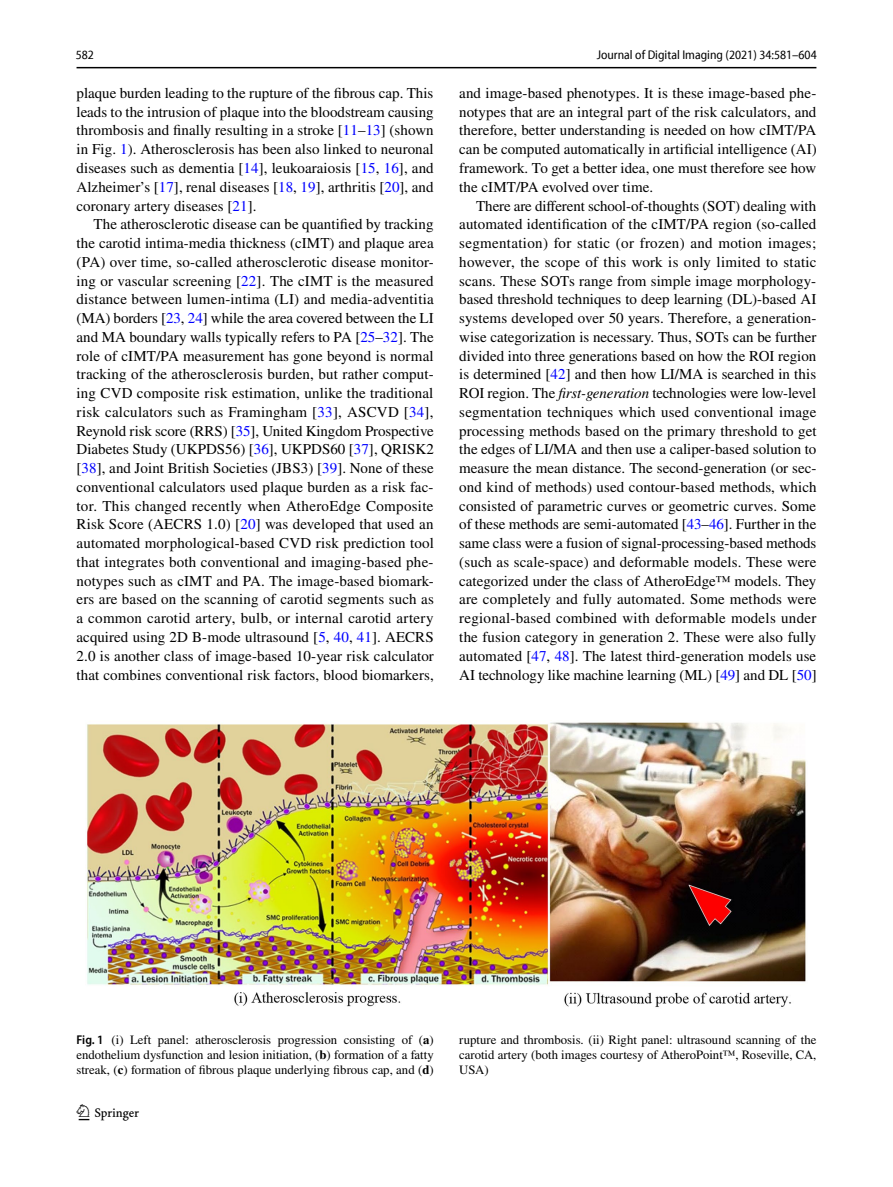
<style>
.page{position:relative;width:893px;height:1187px;background:#fff}
.page>*{position:absolute;margin:0;border:0;box-sizing:border-box;transform-origin:0 0}
.t1{font:22.5px "Springnew Regular 2";color:#000}
.t2{font:15px/18.8px "STIX";letter-spacing:.005em;color:#000;text-align:justify}
.t3{font:12.75px/15px "STIX";color:#000;text-align:justify}
.t4{font:semi-condensed 12.75px "Myriad Pro Unic";color:#000}
.s1{color:#00f}
.s2{font-style:italic}
.s3{font-family:"Myriad Pro";font-weight:600;font-stretch:semi-condensed}
.s4{font-weight:700}
</style>
<div class="page">
<hr style="left:77px;top:67px;width:739px;height:1px;background:#000">
<img style="left:87px;top:722px;width:719px;height:285px">
<p class="t4" style="left:76px;top:50px;width:20px">582</p>
<p class="t4" style="left:597px;top:50px;width:221px">Journal of Digital Imaging (2021) 34:581–604</p>
<p class="t2" style="left:77px;top:84px;width:359px">plaque burden leading to the rupture of the fibrous cap. This leads to the intrusion of plaque into the bloodstream causing thrombosis and finally resulting in a stroke [<span class="s1">11</span>–<span class="s1">13</span>] (shown in Fig. <span class="s1">1</span>). Atherosclerosis has been also linked to neuronal diseases such as dementia [<span class="s1">14</span>], leukoaraiosis [<span class="s1">15</span>, <span class="s1">16</span>], and Alzheimer’s [<span class="s1">17</span>], renal diseases [<span class="s1">18</span>, <span class="s1">19</span>], arthritis [<span class="s1">20</span>], and coronary artery diseases [<span class="s1">21</span>].</p>
<p class="t2" style="left:77px;top:216px;width:359px;text-indent:17px">The atherosclerotic disease can be quantified by tracking the carotid intima-media thickness (cIMT) and plaque area (PA) over time, so-called atherosclerotic disease monitor&shy;ing or vascular screening [<span class="s1">22</span>]. The cIMT is the measured distance between lumen-intima (LI) and media-adventitia (MA) borders [<span class="s1">23</span>, <span class="s1">24</span>] while the area covered between the LI and MA boundary walls typically refers to PA [<span class="s1">25</span>–<span class="s1">32</span>]. The role of cIMT/PA measurement has gone beyond is normal tracking of the atherosclerosis burden, but rather comput&shy;ing CVD composite risk estimation, unlike the traditional risk calculators such as Framingham [<span class="s1">33</span>], ASCVD [<span class="s1">34</span>], Reynold risk score (RRS) [<span class="s1">35</span>], United Kingdom Prospective Diabetes Study (UKPDS56) [<span class="s1">36</span>], UKPDS60 [<span class="s1">37</span>], QRISK2 [<span class="s1">38</span>], and Joint British Societies (JBS3) [<span class="s1">39</span>]. None of these conventional calculators used plaque burden as a risk fac&shy;tor. This changed recently when AtheroEdge Composite Risk Score (AECRS 1.0) [<span class="s1">20</span>] was developed that used an automated morphological-based CVD risk prediction tool that integrates both conventional and imaging-based phe&shy;notypes such as cIMT and PA. The image-based biomark&shy;ers are based on the scanning of carotid segments such as a common carotid artery, bulb, or internal carotid artery acquired using 2D B-mode ultrasound [<span class="s1">5</span>, <span class="s1">40</span>, <span class="s1">41</span>]. AECRS 2.0 is another class of image-based 10-year risk calculator that combines conventional risk factors, blood biomarkers,</p>
<p class="t2" style="left:459px;top:84px;width:359px">and image-based phenotypes. It is these image-based phe&shy;notypes that are an integral part of the risk calculators, and therefore, better understanding is needed on how cIMT/PA can be computed automatically in artificial intelligence (AI) framework. To get a better idea, one must therefore see how the cIMT/PA evolved over time.</p>
<p class="t2" style="left:459px;top:197px;width:359px;text-indent:17px">There are different school-of-thoughts (SOT) dealing with automated identification of the cIMT/PA region (so-called segmentation) for static (or frozen) and motion images; however, the scope of this work is only limited to static scans. These SOTs range from simple image morphology&shy;based threshold techniques to deep learning (DL)-based AI systems developed over 50 years. Therefore, a generation&shy;wise categorization is necessary. Thus, SOTs can be further divided into three generations based on how the ROI region is determined [<span class="s1">42</span>] and then how LI/MA is searched in this ROI region. The <span class="s2">first-generation</span> technologies were low-level segmentation techniques which used conventional image processing methods based on the primary threshold to get the edges of LI/MA and then use a caliper-based solution to measure the mean distance. The second-generation (or sec&shy;ond kind of methods) used contour-based methods, which consisted of parametric curves or geometric curves. Some of these methods are semi-automated [<span class="s1">43</span>–<span class="s1">46</span>]. Further in the same class were a fusion of signal-processing-based methods (such as scale-space) and deformable models. These were categorized under the class of AtheroEdge™ models. They are completely and fully automated. Some methods were regional-based combined with deformable models under the fusion category in generation 2. These were also fully automated [<span class="s1">47</span>, <span class="s1">48</span>]. The latest third-generation models use AI technology like machine learning (ML) [<span class="s1">49</span>] and DL [<span class="s1">50</span>]</p>
<p class="t3" style="left:77px;top:1032px;width:359px"><span class="s3">Fig. 1</span> (i) Left panel: atherosclerosis progression consisting of (<span class="s4">a</span>) endothelium dysfunction and lesion initiation, (<span class="s4">b</span>) formation of a fatty streak, (<span class="s4">c</span>) formation of fibrous plaque underlying fibrous cap, and (<span class="s4">d</span>)</p>
<p class="t3" style="left:459px;top:1032px;width:359px">rupture and thrombosis. (ii) Right panel: ultrasound scanning of the carotid artery (both images courtesy of AtheroPoint™, Roseville, CA, USA)</p>
<h1 class="t1" style="left:79px;top:1104px;width:62px">1 3</h1>
</div>
